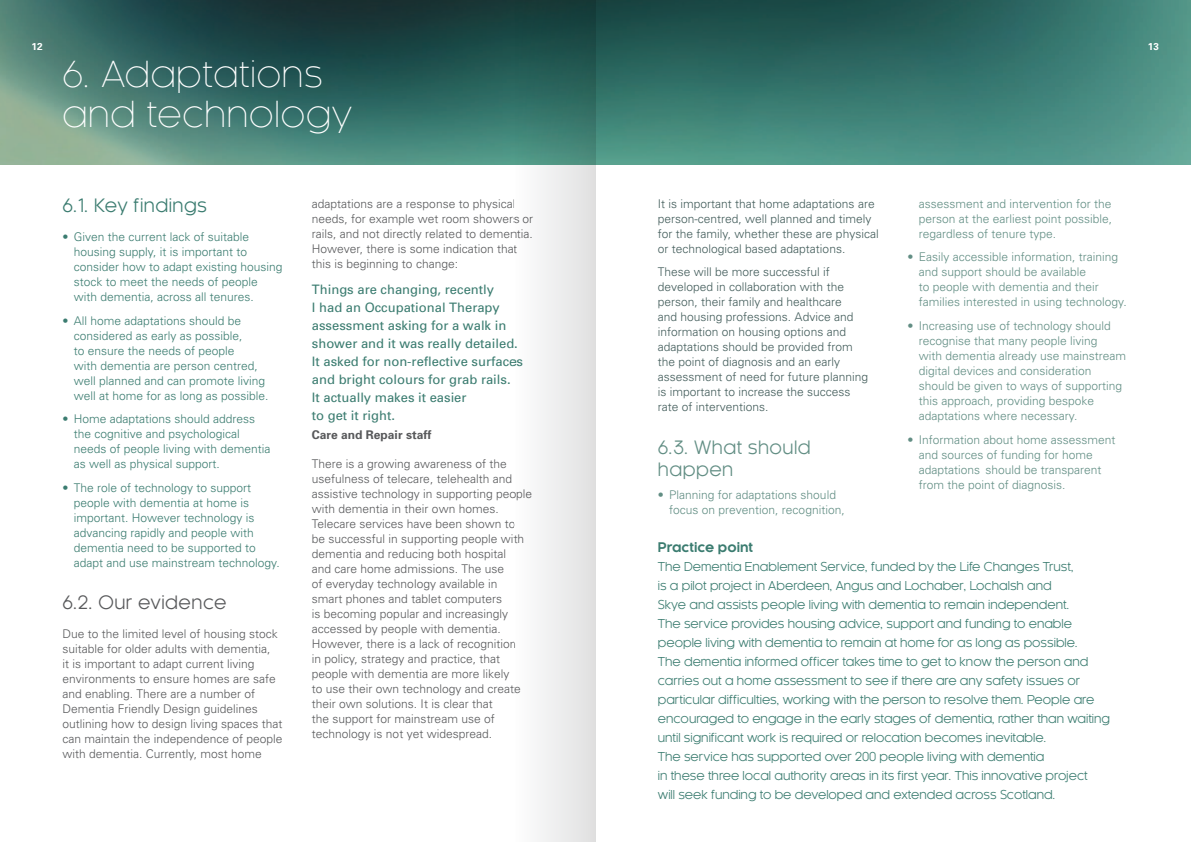
<style>
.page{position:relative;width:1191px;height:842px;background:#fff}
.page>*{position:absolute;margin:0;border:0;box-sizing:border-box;transform-origin:0 0}
.t1{font:300 35px/40px "Kaleko 105";letter-spacing:.025em;color:#fff}
.t2{font:18px/22px "Kaleko 105";letter-spacing:.025em;color:#628e84}
.t3{font:18px "Kaleko 105";letter-spacing:.025em;color:#3b7c70}
.t4{font:18px "Kaleko 105";letter-spacing:.025em;color:#58595b}
.t5{font:13px/18px "Univers";color:#3b7c70}
.t6{font:700 13px "Kaleko 105";color:#3b7c70}
.t7{font:300 12px/15px "Univers";color:#58595b}
.t8{font:12px/19px "Kaleko 105";color:#3b7c70}
.t9{font:300 12px/15px "Univers";color:#3b7c70}
.t10{font:300 12px/15px "Univers";color:#628e84}
.t11{font:300 12px/15px "Univers";color:#425c5a}
.t12{font:700 12px "Univers";color:#58595b}
.t13{font:700 10px "Univers";color:#fff}
</style>
<div class="page">
<img style="left:0;top:0;width:1191px;height:164px">
<svg style="left:514px;top:0;width:81px;height:842px"></svg>
<p class="t13" style="left:32px;top:40px;width:13px">12</p>
<p class="t13" style="left:1148px;top:40px;width:13px">13</p>
<p class="t1" style="left:62px;top:54px;width:291px">6. Adaptations and technology</p>
<p class="t3" style="left:62px;top:195px;width:146px">6.1. Key findings</p>
<p class="t9" style="left:74px;top:229px;width:210px;text-indent:-11px">• Given the current lack of suitable housing supply, it is important to consider how to adapt existing housing stock to meet the needs of people with dementia, across all tenures.</p>
<p class="t9" style="left:74px;top:313px;width:196px;text-indent:-11px">• All home adaptations should be considered as early as possible,<br>to ensure the needs of people<br>with dementia are person centred, well planned and can promote living well at home for as long as possible.</p>
<p class="t9" style="left:74px;top:411px;width:198px;text-indent:-11px">• Home adaptations should address the cognitive and psychological needs of people living with dementia as well as physical support.</p>
<p class="t9" style="left:74px;top:480px;width:208px;text-indent:-11px">• The role of technology to support people with dementia at home is important. However technology is advancing rapidly and people with dementia need to be supported to adapt and use mainstream technology.</p>
<p class="t4" style="left:62px;top:592px;width:166px">6.2. Our evidence</p>
<p class="t7" style="left:62px;top:626px;width:222px">Due to the limited level of housing stock suitable for older adults with dementia,<br>it is important to adapt current living environments to ensure homes are safe and enabling. There are a number of Dementia Friendly Design guidelines outlining how to design living spaces that can maintain the independence of people with dementia. Currently, most home</p>
<p class="t7" style="left:312px;top:196px;width:223px">adaptations are a response to physical needs, for example wet room showers or rails, and not directly related to dementia.<br>However, there is some indication that this is beginning to change:</p>
<p class="t5" style="left:312px;top:281px;width:212px">Things are changing, recently<br>I had an Occupational Therapy assessment asking for a walk in shower and it was really detailed.<br>It asked for non-reflective surfaces and bright colours for grab rails.<br>It actually makes it easier<br>to get it right.</p>
<p class="t12" style="left:312px;top:428px;width:121px">Care and Repair staff</p>
<p class="t7" style="left:312px;top:457px;width:222px">There is a growing awareness of the usefulness of telecare, telehealth and assistive technology in supporting people with dementia in their own homes.<br>Telecare services have been shown to<br>be successful in supporting people with dementia and reducing both hospital<br>and care home admissions. The use<br>of everyday technology available in<br>smart phones and tablet computers<br>is becoming popular and increasingly accessed by people with dementia.<br>However, there is a lack of recognition<br>in policy, strategy and practice, that people with dementia are more likely<br>to use their own technology and create their own solutions. It is clear that<br>the support for mainstream use of technology is not yet widespread.</p>
<p class="t11" style="left:658px;top:196px;width:222px">It is important that home adaptations are person-centred, well planned and timely for the family, whether these are physical or technological based adaptations.</p>
<p class="t11" style="left:658px;top:265px;width:212px">These will be more successful if developed in collaboration with the person, their family and healthcare<br>and housing professions. Advice and information on housing options and adaptations should be provided from the point of diagnosis and an early assessment of need for future planning is important to increase the success rate of interventions.</p>
<p class="t2" style="left:658px;top:436px;width:154px">6.3. What should happen</p>
<p class="t10" style="left:669px;top:488px;width:177px;text-indent:-11px">• Planning for adaptations should focus on prevention, recognition,</p>
<p class="t10" style="left:918px;top:196px;width:195px;text-align:justify">assessment and intervention for the person at the earliest point possible, regardless of tenure type.</p>
<p class="t10" style="left:918px;top:250px;width:210px;text-indent:-11px">• Easily accessible information, training and support should be available<br>to people with dementia and their families interested in using technology.</p>
<p class="t10" style="left:918px;top:318px;width:209px;text-indent:-11px">• Increasing use of technology should recognise that many people living<br>with dementia already use mainstream digital devices and consideration should be given to ways of supporting this approach, providing bespoke adaptations where necessary.</p>
<p class="t10" style="left:918px;top:432px;width:198px;text-indent:-11px">• Information about home assessment and sources of funding for home adaptations should be transparent from the point of diagnosis.</p>
<p class="t6" style="left:658px;top:540px;width:97px">Practice point</p>
<p class="t8" style="left:658px;top:557px;width:454px">The Dementia Enablement Service, funded by the Life Changes Trust,<br>is a pilot project in Aberdeen, Angus and Lochaber, Lochalsh and<br>Skye and assists people living with dementia to remain independent.<br>The service provides housing advice, support and funding to enable people living with dementia to remain at home for as long as possible.<br>The dementia informed officer takes time to get to know the person and carries out a home assessment to see if there are any safety issues or particular difficulties, working with the person to resolve them. People are encouraged to engage in the early stages of dementia, rather than waiting until significant work is required or relocation becomes inevitable.<br>The service has supported over 200 people living with dementia<br>in these three local authority areas in its first year. This innovative project<br>will seek funding to be developed and extended across Scotland.</p>
</div>
